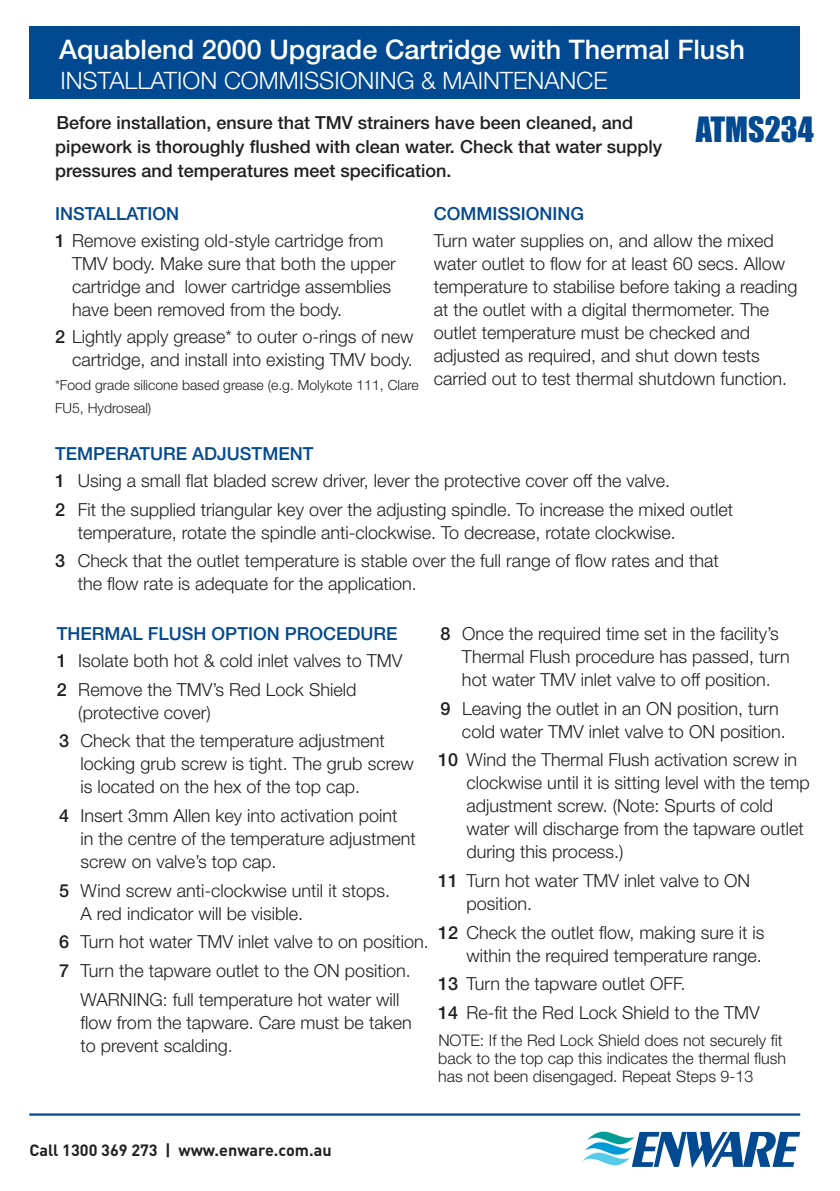
<style>
.page{position:relative;width:840px;height:1191px;background:#fff}
.page>*{position:absolute;margin:0;border:0;box-sizing:border-box;transform-origin:0 0}
.t1{font:32px "Impact";color:#014990}
.t2{font:500 27px "Helvetica Neue LT Std";color:#fff}
.t3{font:300 24px "Helvetica Neue LT Std";color:#fff}
.t4{font:300 18px/23px "Helvetica Neue LT Std";color:#231f20}
.t5{font:500 18px/24px "Helvetica Neue LT Std";color:#231f20}
.t6{font:500 18px "Helvetica Neue LT Std";color:#014990}
.t7{font:700 16.2px "DIN Pro";color:#231f20}
.t8{font:300 16px/18px "Helvetica Neue LT Std";color:#231f20}
.t9{font:300 14px/23px "Helvetica Neue LT Std";color:#231f20}
.s1{font-weight:500}
</style>
<div class="page">
<div style="left:29px;top:26px;width:770px;height:73px;background:#014990"></div>
<hr style="left:29px;top:1113px;width:770px;height:2px;background:#014990">
<svg style="left:582px;top:1131px;width:217px;height:36px"></svg>
<p class="t2" style="left:59px;top:33px;width:687px">Aquablend 2000 Upgrade Cartridge with Thermal Flush</p>
<p class="t3" style="left:60px;top:65px;width:548px">INSTALLATION COMMISSIONING &amp; MAINTENANCE</p>
<p class="t1" style="left:695px;top:104px;width:119px">ATMS234</p>
<p class="t5" style="left:55px;top:111px;width:608px">Before installation, ensure that TMV strainers have been cleaned, and pipework is thoroughly flushed with clean water. Check that water supply pressures and temperatures meet specification.</p>
<p class="t6" style="left:55px;top:202px;width:126px">INSTALLATION</p>
<p class="t4" style="left:72px;top:228px;width:325px;text-indent:-17px"><span class="s1">1</span> Remove existing old-style cartridge from TMV body. Make sure that both the upper cartridge and lower cartridge assemblies have been removed from the body.</p>
<p class="t4" style="left:55px;top:324px;width:360px;text-align:right"><span class="s1">2</span> Lightly apply grease* to outer o-rings of new cartridge, and install into existing TMV body.</p>
<p class="t9" style="left:55px;top:373px;width:365px">*Food grade silicone based grease (e.g. Molykote 111, Clare<br>FU5, Hydroseal)</p>
<p class="t6" style="left:433px;top:202px;width:152px">COMMISSIONING</p>
<p class="t4" style="left:433px;top:228px;width:365px">Turn water supplies on, and allow the mixed water outlet to flow for at least 60 secs. Allow temperature to stabilise before taking a reading at the outlet with a digital thermometer. The outlet temperature must be checked and adjusted as required, and shut down tests carried out to test thermal shutdown function.</p>
<p class="t6" style="left:55px;top:443px;width:260px">TEMPERATURE ADJUSTMENT</p>
<p class="t4" style="left:55px;top:469px;width:616px"><span class="s1">1</span> Using a small flat bladed screw driver, lever the protective cover off the valve.</p>
<p class="t4" style="left:78px;top:497px;width:656px;text-indent:-23px"><span class="s1">2</span> Fit the supplied triangular key over the adjusting spindle. To increase the mixed outlet temperature, rotate the spindle anti-clockwise. To decrease, rotate clockwise.</p>
<p class="t4" style="left:78px;top:549px;width:642px;text-indent:-23px"><span class="s1">3</span> Check that the outlet temperature is stable over the full range of flow rates and that the flow rate is adequate for the application.</p>
<p class="t6" style="left:57px;top:622px;width:342px">THERMAL FLUSH OPTION PROCEDURE</p>
<p class="t4" style="left:57px;top:648px;width:347px"><span class="s1">1</span> Isolate both hot &amp; cold inlet valves to TMV</p>
<p class="t4" style="left:78px;top:677px;width:279px;text-indent:-22px"><span class="s1">2</span> Remove the TMV’s Red Lock Shield (protective cover)</p>
<p class="t4" style="left:81px;top:729px;width:334px;text-indent:-22px"><span class="s1">3</span> Check that the temperature adjustment locking grub screw is tight. The grub screw is located on the hex of the top cap.</p>
<p class="t4" style="left:81px;top:803px;width:336px;text-indent:-22px"><span class="s1">4</span> Insert 3mm Allen key into activation point<br>in the centre of the temperature adjustment screw on valve’s top cap.</p>
<p class="t4" style="left:81px;top:878px;width:311px;text-indent:-22px"><span class="s1">5</span> Wind screw anti-clockwise until it stops.<br>A red indicator will be visible.</p>
<p class="t4" style="left:59px;top:930px;width:371px"><span class="s1">6</span> Turn hot water TMV inlet valve to on position.</p>
<p class="t4" style="left:59px;top:958px;width:353px"><span class="s1">7</span> Turn the tapware outlet to the ON position.</p>
<p class="t4" style="left:81px;top:987px;width:332px">WARNING: full temperature hot water will flow from the tapware. Care must be taken to prevent scalding.</p>
<p class="t4" style="left:461px;top:621px;width:329px;text-indent:-22px"><span class="s1">8</span> Once the required time set in the facility’s<br>Thermal Flush procedure has passed, turn hot water TMV inlet valve to off position.</p>
<p class="t4" style="left:461px;top:696px;width:325px;text-indent:-22px"><span class="s1">9</span> Leaving the outlet in an ON position, turn cold water TMV inlet valve to ON position.</p>
<p class="t4" style="left:466px;top:748px;width:345px;text-indent:-28px"><span class="s1">10</span> Wind the Thermal Flush activation screw in clockwise until it is sitting level with the temp adjustment screw. (Note: Spurts of cold water will discharge from the tapware outlet during this process.)</p>
<p class="t4" style="left:466px;top:868px;width:285px;text-indent:-28px"><span class="s1">11</span> Turn hot water TMV inlet valve to ON position.</p>
<p class="t4" style="left:438px;top:920px;width:328px;text-align:right"><span class="s1">12</span> Check the outlet flow, making sure it is within the required temperature range.</p>
<p class="t4" style="left:438px;top:972px;width:249px"><span class="s1">13</span> Turn the tapware outlet OFF.</p>
<p class="t4" style="left:438px;top:1000px;width:323px"><span class="s1">14</span> Re-fit the Red Lock Shield to the TMV</p>
<p class="t8" style="left:438px;top:1030px;width:349px">NOTE: If the Red Lock Shield does not securely fit back to the top cap this indicates the thermal flush has not been disengaged. Repeat Steps 9-13</p>
<p class="t7" style="left:29px;top:1136px;width:303px">Call 1300 369 273 | www.enware.com.au</p>
</div>
